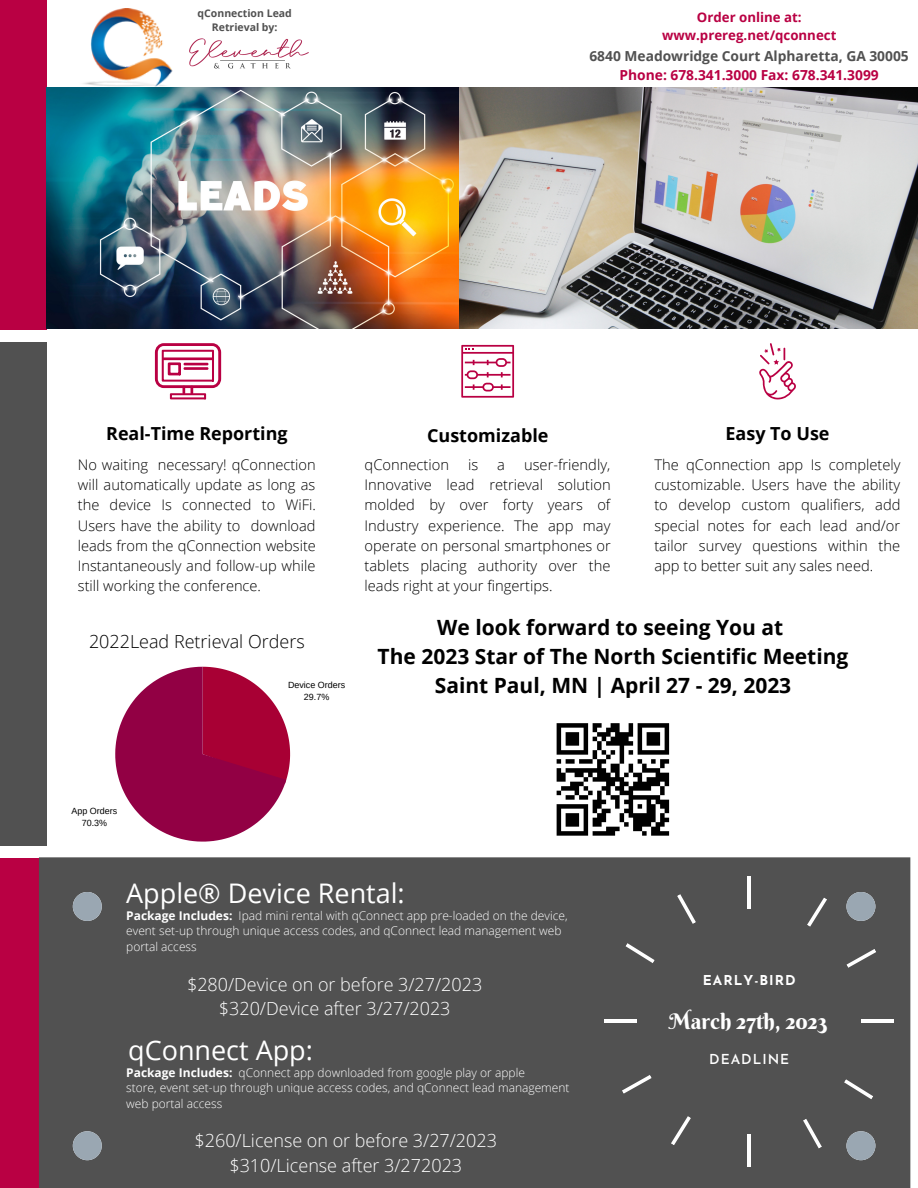
<style>
.page{position:relative;width:918px;height:1188px;background:#fff}
.page>*{position:absolute;margin:0;border:0;box-sizing:border-box;transform-origin:0 0}
.t1{font:27px "Open Sans";color:#fff}
.t2{font:21.6px "Berkshire Swash";color:#fff}
.t3{font:700 21px/29.2px "Open Sans";color:#000;text-align:center}
.t4{font:300 18px/24.8px "Open Sans";color:#fff;text-align:center}
.t5{font:700 18px "Open Sans";color:#000}
.t6{font:300 18px "Open Sans";color:#000}
.t7{font:300 14.7px/20.1px "Open Sans";color:#000;text-align:justify}
.t8{font:700 13.8px "Open Sans";color:#515151}
.t9{font:700 13.8px "Open Sans";color:#b90043}
.t10{font:700 13.65px "Josefin Sans";letter-spacing:.075em;color:#fff}
.t11{font:600 13.65px "Josefin Sans";letter-spacing:.075em;color:#fff}
.t12{font:700 13.2px/17.9px "Open Sans";color:#b90043;text-align:center}
.t13{font:300 12px/15.8px "Open Sans";color:#fff}
.t14{font:700 10.5px/14.4px "Open Sans";color:#515151;text-align:center}
.t15{font:9px/12.3px "Arimo";color:#000;text-align:center}
.s1{font-weight:700}
</style>
<div class="page">
<div style="left:0;top:858px;width:46px;height:330px;background:#b90043"></div>
<div style="left:0;top:342px;width:46px;height:504px;background:#515151"></div>
<div style="left:0;top:0;width:46px;height:330px;background:#b90043"></div>
<img style="left:189px;top:38px;width:120px;height:31px">
<img style="left:83px;top:8px;width:90px;height:79px">
<img style="left:46px;top:87px;width:872px;height:242px">
<div style="left:39px;top:857px;width:871px;height:331px;background:#515151"></div>
<div style="left:73px;top:892px;width:29px;height:29px;background:#9aa7b2;border-radius:50%"></div>
<div style="left:846px;top:892px;width:29px;height:29px;background:#9aa7b2;border-radius:50%"></div>
<div style="left:846px;top:1131px;width:29px;height:29px;background:#9aa7b2;border-radius:50%"></div>
<div style="left:73px;top:1131px;width:29px;height:29px;background:#9aa7b2;border-radius:50%"></div>
<svg style="left:155px;top:343px;width:66px;height:56px"></svg>
<hr style="left:183px;top:363px;width:26px;height:2px;background:#b90043;border-radius:2px">
<hr style="left:183px;top:367px;width:26px;height:3px;background:#b90043;border-radius:2px">
<svg style="left:759px;top:343px;width:37px;height:56px"></svg>
<div style="left:557px;top:723px;width:31px;height:5px;background:#000"></div>
<div style="left:566px;top:732px;width:13px;height:5px;background:#000"></div>
<hr style="left:566px;top:737px;width:13px;height:4px;background:#000">
<div style="left:566px;top:741px;width:13px;height:5px;background:#000"></div>
<svg style="left:557px;top:728px;width:4px;height:22px"></svg>
<div style="left:557px;top:750px;width:31px;height:5px;background:#000"></div>
<div style="left:566px;top:759px;width:9px;height:5px;background:#000"></div>
<div style="left:566px;top:768px;width:40px;height:5px;background:#000"></div>
<svg style="left:557px;top:759px;width:9px;height:18px"></svg>
<div style="left:557px;top:777px;width:9px;height:5px;background:#000"></div>
<svg style="left:570px;top:782px;width:5px;height:4px"></svg>
<div style="left:561px;top:786px;width:18px;height:5px;background:#000"></div>
<svg style="left:557px;top:791px;width:4px;height:4px"></svg>
<div style="left:566px;top:795px;width:9px;height:5px;background:#000"></div>
<div style="left:557px;top:804px;width:31px;height:5px;background:#000"></div>
<div style="left:566px;top:813px;width:13px;height:5px;background:#000"></div>
<hr style="left:566px;top:818px;width:13px;height:4px;background:#000">
<div style="left:566px;top:822px;width:13px;height:5px;background:#000"></div>
<svg style="left:557px;top:809px;width:4px;height:22px"></svg>
<div style="left:557px;top:831px;width:31px;height:5px;background:#000"></div>
<svg style="left:575px;top:723px;width:94px;height:113px"></svg>
<div style="left:651px;top:831px;width:18px;height:5px;background:#000"></div>
<hr style="left:747px;top:1134px;width:4px;height:32px;background:#fff">
<hr style="left:747px;top:877px;width:4px;height:32px;background:#fff">
<hr style="left:604px;top:1019px;width:33px;height:4px;background:#fff">
<hr style="left:862px;top:1019px;width:32px;height:4px;background:#fff">
<svg style="left:671px;top:1116px;width:20px;height:29px"></svg>
<svg style="left:807px;top:897px;width:20px;height:30px"></svg>
<svg style="left:625px;top:943px;width:30px;height:20px"></svg>
<svg style="left:844px;top:1079px;width:29px;height:20px"></svg>
<svg style="left:622px;top:1075px;width:30px;height:19px"></svg>
<svg style="left:846px;top:949px;width:30px;height:19px"></svg>
<svg style="left:677px;top:894px;width:19px;height:30px"></svg>
<svg style="left:803px;top:1119px;width:19px;height:30px"></svg>
<svg style="left:115px;top:667px;width:175px;height:175px"></svg>
<svg style="left:461px;top:345px;width:53px;height:53px"></svg>
<p class="t14" style="left:198px;top:6px;width:96px">qConnection Lead<br>Retrieval by:</p>
<p class="t12" style="left:662px;top:8px;width:176px">Order online at: www.prereg.net/qconnect</p>
<p class="t8" style="left:589px;top:46px;width:321px">6840 Meadowridge Court Alpharetta, GA 30005</p>
<p class="t9" style="left:620px;top:65px;width:261px">Phone: 678.341.3000 Fax: 678.341.3099</p>
<p class="t5" style="left:106px;top:421px;width:183px">Real-Time Reporting</p>
<p class="t5" style="left:427px;top:422px;width:123px">Customizable</p>
<p class="t5" style="left:725px;top:421px;width:106px">Easy To Use</p>
<p class="t7" style="left:78px;top:454px;width:240px">No waiting necessary! qConnection will automatically update as long as the device Is connected to WiFi.<br>Users have the ability to download leads from the qConnection website Instantaneously and follow-up while still working the conference.</p>
<p class="t7" style="left:365px;top:454px;width:86px">qConnection</p>
<p class="t7" style="left:468px;top:454px;width:12px">is</p>
<p class="t7" style="left:497px;top:454px;width:9px">a</p>
<p class="t7" style="left:365px;top:454px;width:248px;text-indent:160px">user-friendly, Innovative lead retrieval solution molded by over forty years of Industry experience. The app may operate on personal smartphones or tablets placing authority over the leads right at your fingertips.</p>
<p class="t7" style="left:654px;top:454px;width:248px">The qConnection app Is completely customizable. Users have the ability to develop custom qualifiers, add special notes for each lead and/or tailor survey questions within the app to better suit any sales need.</p>
<p class="t6" style="left:89px;top:629px;width:217px">2022Lead Retrieval Orders</p>
<p class="t15" style="left:288px;top:679px;width:59px">Device Orders<br>29.7%</p>
<h3 class="t3" style="left:378px;top:612px;width:472px">We look forward to seeing You at<br>The 2023 Star of The North Scientific Meeting<br>Saint Paul, MN | April 27 - 29, 2023</h3>
<p class="t15" style="left:72px;top:805px;width:47px">App Orders<br>70.3%</p>
<h1 class="t1" style="left:126px;top:874px;width:280px">Apple® Device Rental:</h1>
<p class="t13" style="left:126px;top:907px;width:443px"><span class="s1">Package Includes:</span> Ipad mini rental with qConnect app pre-loaded on the device, event set-up through unique access codes, and qConnect lead management web portal access</p>
<p class="t4" style="left:187px;top:971px;width:297px">$280/Device on or before 3/27/2023 $320/Device after 3/27/2023</p>
<h1 class="t1" style="left:128px;top:1031px;width:186px">qConnect App:</h1>
<p class="t13" style="left:126px;top:1064px;width:445px"><span class="s1">Package Includes:</span> qConnect app downloaded from google play or apple<br>store, event set-up through unique access codes, and qConnect lead management web portal access</p>
<p class="t4" style="left:195px;top:1128px;width:304px">$260/License on or before 3/27/2023 $310/License after 3/272023</p>
<p class="t10" style="left:703px;top:975px;width:94px">EARLY-BIRD</p>
<h2 class="t2" style="left:669px;top:1008px;width:160px">March 27th, 2023</h2>
<p class="t11" style="left:709px;top:1054px;width:82px">DEADLINE</p>
</div>
